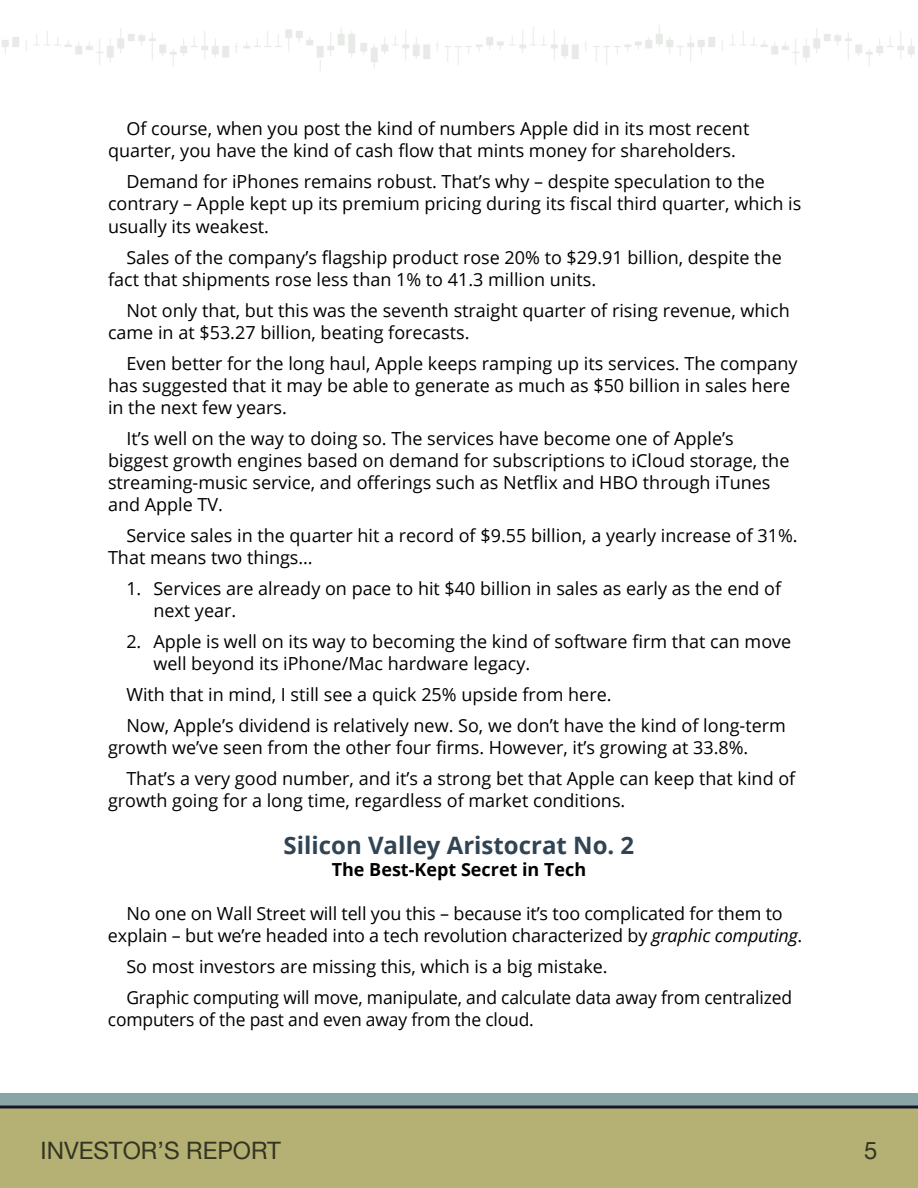
<style>
.page{position:relative;width:918px;height:1188px;background:#fff}
.page>*{position:absolute;margin:0;border:0;box-sizing:border-box;transform-origin:0 0}
.t1{font:700 24px "Open Sans";color:#304454}
.t2{font:24px "Helvetica Neue";color:#343522}
.t3{font:18px/22.2px "Open Sans";color:#000}
.t4{font:700 18px "Open Sans";color:#000}
.s1{font-style:italic}
</style>
<div class="page">
<img style="left:2px;top:25px;width:913px;height:46px">
<div style="left:0;top:1094px;width:918px;height:13px;background:#8aa5a5"></div>
<div style="left:0;top:1106px;width:918px;height:82px;background:#b5b174"></div>
<hr style="left:0;top:1106px;width:918px;height:2px;background:#18162b">
<p class="t3" style="left:108px;top:117px;width:643px;text-indent:18px">Of course, when you post the kind of numbers Apple did in its most recent quarter, you have the kind of cash flow that mints money for shareholders.</p>
<p class="t3" style="left:108px;top:170px;width:695px;text-indent:18px">Demand for iPhones remains robust. That’s why – despite speculation to the contrary – Apple kept up its premium pricing during its fiscal third quarter, which is usually its weakest.</p>
<p class="t3" style="left:108px;top:245px;width:675px;text-indent:18px">Sales of the company’s flagship product rose 20% to $29.91 billion, despite the fact that shipments rose less than 1% to 41.3 million units.</p>
<p class="t3" style="left:108px;top:298px;width:683px;text-indent:18px">Not only that, but this was the seventh straight quarter of rising revenue, which came in at $53.27 billion, beating forecasts.</p>
<p class="t3" style="left:108px;top:351px;width:691px;text-indent:18px">Even better for the long haul, Apple keeps ramping up its services. The company has suggested that it may be able to generate as much as $50 billion in sales here in the next few years.</p>
<p class="t3" style="left:108px;top:427px;width:683px;text-indent:18px">It’s well on the way to doing so. The services have become one of Apple’s biggest growth engines based on demand for subscriptions to iCloud storage, the streaming-music service, and offerings such as Netflix and HBO through iTunes and Apple TV.</p>
<p class="t3" style="left:108px;top:524px;width:691px;text-indent:18px">Service sales in the quarter hit a record of $9.55 billion, a yearly increase of 31%.<br>That means two things…</p>
<p class="t3" style="left:153px;top:577px;width:629px;text-indent:-27px">1. Services are already on pace to hit $40 billion in sales as early as the end of next year.</p>
<p class="t3" style="left:153px;top:630px;width:639px;text-indent:-27px">2. Apple is well on its way to becoming the kind of software firm that can move well beyond its iPhone/Mac hardware legacy.</p>
<p class="t3" style="left:126px;top:679px;width:661px;line-height:30.9px">With that in mind, I still see a quick 25% upside from here.<br>Now, Apple’s dividend is relatively new. So, we don’t have the kind of long-term</p>
<p class="t3" style="left:126px;top:732px;width:671px;line-height:30.9px;text-indent:-18px">growth we’ve seen from the other four firms. However, it’s growing at 33.8%.<br>That’s a very good number, and it’s a strong bet that Apple can keep that kind of</p>
<p class="t3" style="left:108px;top:789px;width:519px">growth going for a long time, regardless of market conditions.</p>
<h1 class="t1" style="left:284px;top:828px;width:352px">Silicon Valley Aristocrat No. 2</h1>
<p class="t4" style="left:332px;top:857px;width:256px">The Best-Kept Secret in Tech</p>
<p class="t3" style="left:108px;top:902px;width:696px;text-align:center">No one on Wall Street will tell you this – because it’s too complicated for them to explain – but we’re headed into a tech revolution characterized by <span class="s1">graphic computing</span>.</p>
<p class="t3" style="left:126px;top:951px;width:667px;line-height:30.8px">So most investors are missing this, which is a big mistake.<br>Graphic computing will move, manipulate, and calculate data away from centralized</p>
<p class="t3" style="left:108px;top:1008px;width:427px">computers of the past and even away from the cloud.</p>
<h1 class="t2" style="left:40px;top:1133px;width:242px">INVESTOR’S REPORT</h1>
<h1 class="t2" style="left:864px;top:1133px;width:15px">5</h1>
</div>
